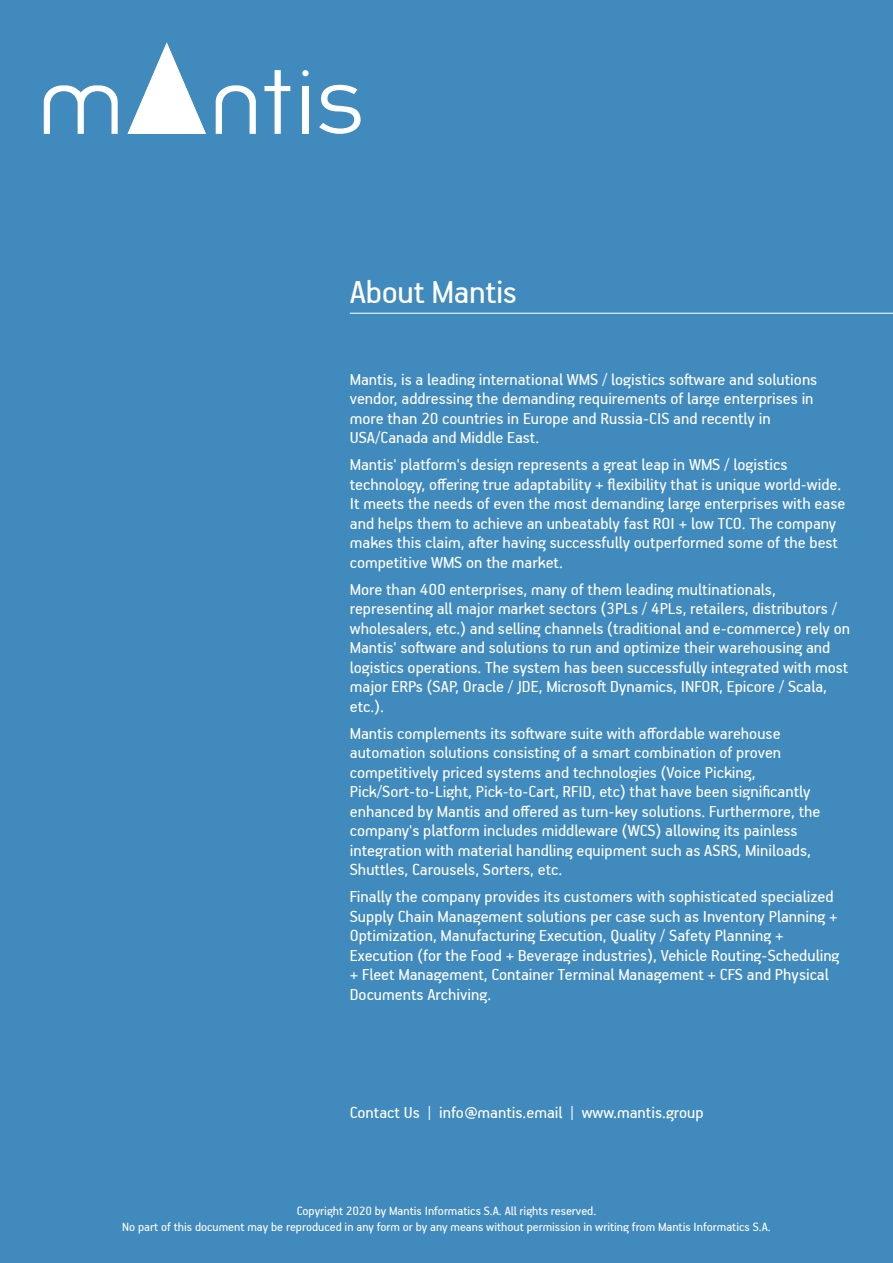
<style>
.page{position:relative;width:893px;height:1263px;background:#418abd}
.page>*{position:absolute;margin:0;border:0;box-sizing:border-box;transform-origin:0 0}
.t1{font:36px "PF Handbook Pro";letter-spacing:-.01em;color:#fff}
.t2{font:18px/19.5px "PF Handbook Pro";color:#fff}
.t3{font:13.5px/16.2px "PF Handbook Pro";color:#fff;text-align:center}
</style>
<div class="page">
<svg style="left:44px;top:85px;width:74px;height:49px"></svg>
<svg style="left:216px;top:85px;width:40px;height:49px"></svg>
<svg style="left:264px;top:70px;width:26px;height:64px"></svg>
<div style="left:302px;top:86px;width:7px;height:48px;background:#fff"></div>
<svg style="left:319px;top:85px;width:42px;height:49px"></svg>
<svg style="left:128px;top:43px;width:78px;height:91px"></svg>
<div style="left:302px;top:70px;width:7px;height:6px;background:#fff;border-radius:50%"></div>
<hr style="left:350px;top:313px;width:543px;height:1px;background:#fff">
<p class="t1" style="left:350px;top:270px;width:169px">About Mantis</p>
<p class="t2" style="left:350px;top:369px;width:469px">Mantis, is a leading international WMS / logistics soſtware and solutions vendor, addressing the demanding requirements of large enterprises in more than 20 countries in Europe and Russia-CIS and recently in USA/Canada and Middle East.</p>
<p class="t2" style="left:350px;top:454px;width:497px">Mantis' platform's design represents a great leap in WMS / logistics technology, offering true adaptability + flexibility that is unique world-wide.<br>It meets the needs of even the most demanding large enterprises with ease and helps them to achieve an unbeatably fast ROI + low TCO. The company makes this claim, aſter having successfully outperformed some of the best competitive WMS on the market.</p>
<p class="t2" style="left:350px;top:579px;width:502px">More than 400 enterprises, many of them leading multinationals, representing all major market sectors (3PLs / 4PLs, retailers, distributors / wholesalers, etc.) and selling channels (traditional and e-commerce) rely on Mantis' soſtware and solutions to run and optimize their warehousing and logistics operations. The system has been successfully integrated with most major ERPs (SAP, Oracle / JDE, Microsoſt Dynamics, INFOR, Epicore / Scala, etc.).</p>
<p class="t2" style="left:350px;top:723px;width:472px">Mantis complements its soſtware suite with affordable warehouse automation solutions consisting of a smart combination of proven competitively priced systems and technologies (Voice Picking, Pick/Sort-to-Light, Pick-to-Cart, RFID, etc) that have been significantly enhanced by Mantis and offered as turn-key solutions. Furthermore, the company's platform includes middleware (WCS) allowing its painless integration with material handling equipment such as ASRS, Miniloads, Shuttles, Carousels, Sorters, etc.</p>
<p class="t2" style="left:350px;top:886px;width:491px">Finally the company provides its customers with sophisticated specialized Supply Chain Management solutions per case such as Inventory Planning + Optimization, Manufacturing Execution, Quality / Safety Planning + Execution (for the Food + Beverage industries), Vehicle Routing-Scheduling + Fleet Management, Container Terminal Management + CFS and Physical Documents Archiving.</p>
<p class="t2" style="left:350px;top:1102px;width:355px">Contact Us | info@mantis.email | www.mantis.group</p>
<p class="t3" style="left:122px;top:1202px;width:650px">Copyright 2020 by Mantis Informatics S.A. All rights reserved.<br>No part of this document may be reproduced in any form or by any means without permission in writing from Mantis Informatics S.A.</p>
</div>
